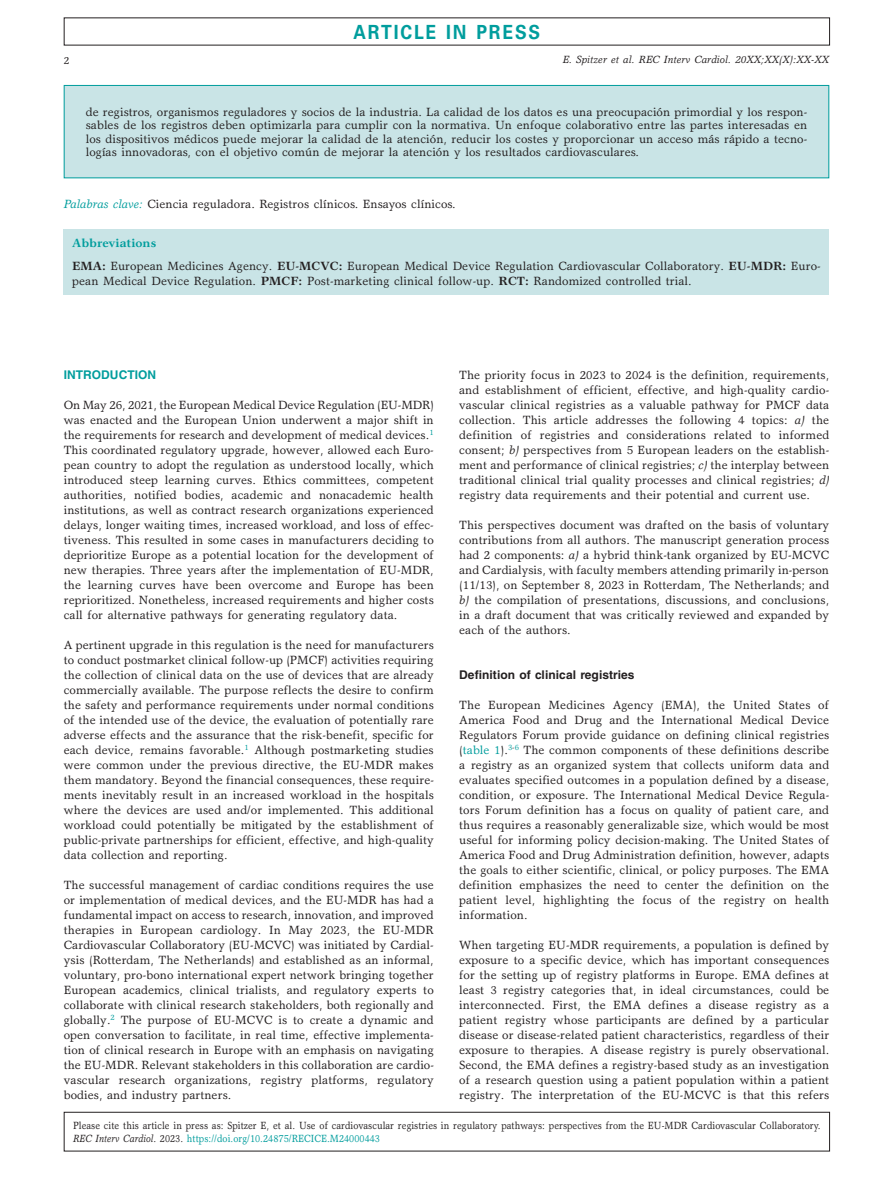
<style>
.page{position:relative;width:893px;height:1191px;background:#fff}
.page>*{position:absolute;margin:0;border:0;box-sizing:border-box;transform-origin:0 0}
.t1{font:700 19.5px "Univers LT Std";letter-spacing:.105em;color:#009d9d;scale:.9 1}
.t2{font:12px/15px "Garth Graphic Std";letter-spacing:.005em;color:#231f20;text-align:justify}
.t3{font:700 12px "Helvetica LT Std";letter-spacing:.005em;color:#231f20}
.t4{font:700 12px "Helvetica LT Std";letter-spacing:.005em;color:#009d9d}
.t5{font:10.5px/13.5px "Garth Graphic Std";letter-spacing:.005em;color:#231f20;scale:.9 1}
.t6{font:italic 10.5px "Garth Graphic Std";letter-spacing:.005em;color:#231f20}
.t7{font:10.5px "Garth Graphic Std";letter-spacing:.005em;color:#231f20}
.s1{font-style:italic;color:#009d9d}
.s2{font-weight:700;color:#009d9d}
.s3{font-weight:700}
.s4{font-style:italic}
.s5{color:#009d9d}
</style>
<div class="page">
<div style="left:64px;top:229px;width:765px;height:66px;background:#c9e4e6"></div>
<div style="left:64px;top:85px;width:765px;height:93px;background:#c9e4e6"></div>
<div style="left:64px;top:85px;width:765px;height:93px;border:1px solid #009d9d"></div>
<div style="left:64px;top:1111px;width:766px;height:40px;border:1px solid #231f20"></div>
<h1 class="t1" style="left:353px;top:20px;width:209px">ARTICLE IN PRESS</h1>
<p class="t7" style="left:64px;top:54px;width:7px">2</p>
<p class="t6" style="left:563px;top:53px;width:268px">E. Spitzer et al. REC Interv Cardiol. 20XX;XX(X):XX-XX</p>
<p class="t2" style="left:86px;top:105px;width:723px;line-height:13.5px">de registros, organismos reguladores y socios de la industria. La calidad de los datos es una preocupación primordial y los respon&shy;sables de los registros deben optimizarla para cumplir con la normativa. Un enfoque colaborativo entre las partes interesadas en los dispositivos médicos puede mejorar la calidad de la atención, reducir los costes y proporcionar un acceso más rápido a tecno&shy;logías innovadoras, con el objetivo común de mejorar la atención y los resultados cardiovasculares.</p>
<p class="t2" style="left:64px;top:196px;width:393px"><span class="s1">Palabras clave:</span> Ciencia reguladora. Registros clínicos. Ensayos clínicos.</p>
<p class="t2" style="left:72px;top:230px;width:750px;line-height:23.5px"><span class="s2">Abbreviations<br></span><span class="s3">EMA:</span> European Medicines Agency. <span class="s3">EU-MCVC:</span> European Medical Device Regulation Cardiovascular Collaboratory. <span class="s3">EU-MDR:</span> Euro-</p>
<p class="t2" style="left:72px;top:273px;width:621px">pean Medical Device Regulation. <span class="s3">PMCF:</span> Post-marketing clinical follow-up. <span class="s3">RCT:</span> Randomized controlled trial.</p>
<p class="t4" style="left:64px;top:367px;width:94px">INTRODUCTION</p>
<p class="t2" style="left:64px;top:397px;width:372px">On May 26, 2021, the European Medical Device Regulation (EU-MDR) was enacted and the European Union underwent a major shift in the requirements for research and development of medical devices.<sup>1<br></sup>This coordinated regulatory upgrade, however, allowed each Euro&shy;pean country to adopt the regulation as understood locally, which introduced steep learning curves. Ethics committees, competent authorities, notified bodies, academic and nonacademic health institutions, as well as contract research organizations experienced delays, longer waiting times, increased workload, and loss of effec&shy;tiveness. This resulted in some cases in manufacturers deciding to deprioritize Europe as a potential location for the development of new therapies. Three years after the implementation of EU-MDR, the learning curves have been overcome and Europe has been reprioritized. Nonetheless, increased requirements and higher costs call for alternative pathways for generating regulatory data.</p>
<p class="t2" style="left:64px;top:637px;width:372px">A pertinent upgrade in this regulation is the need for manufacturers to conduct postmarket clinical follow-up (PMCF) activities requiring the collection of clinical data on the use of devices that are already commercially available. The purpose reflects the desire to confirm the safety and performance requirements under normal conditions of the intended use of the device, the evaluation of potentially rare adverse effects and the assurance that the risk-benefit, specific for each device, remains favorable.<sup>1</sup> Although postmarketing studies were common under the previous directive, the EU-MDR makes them mandatory. Beyond the financial consequences, these require&shy;ments inevitably result in an increased workload in the hospitals where the devices are used and/or implemented. This additional workload could potentially be mitigated by the establishment of public-private partnerships for efficient, effective, and high-quality data collection and reporting.</p>
<p class="t2" style="left:64px;top:877px;width:372px">The successful management of cardiac conditions requires the use or implementation of medical devices, and the EU-MDR has had a fundamental impact on access to research, innovation, and improved therapies in European cardiology. In May 2023, the EU-MDR Cardiovascular Collaboratory (EU-MCVC) was initiated by Cardial&shy;ysis (Rotterdam, The Netherlands) and established as an informal, voluntary, pro-bono international expert network bringing together European academics, clinical trialists, and regulatory experts to collaborate with clinical research stakeholders, both regionally and globally.<sup>2</sup> The purpose of EU-MCVC is to create a dynamic and open conversation to facilitate, in real time, effective implementa&shy;tion of clinical research in Europe with an emphasis on navigating the EU-MDR. Relevant stakeholders in this collaboration are cardio&shy;vascular research organizations, registry platforms, regulatory bodies, and industry partners.</p>
<p class="t2" style="left:459px;top:367px;width:372px">The priority focus in 2023 to 2024 is the definition, requirements, and establishment of efficient, effective, and high-quality cardio&shy;vascular clinical registries as a valuable pathway for PMCF data collection. This article addresses the following 4 topics: <span class="s4">a)</span> the definition of registries and considerations related to informed consent; <span class="s4">b)</span> perspectives from 5 European leaders on the establish&shy;ment and performance of clinical registries; <span class="s4">c)</span> the interplay between traditional clinical trial quality processes and clinical registries; <span class="s4">d) </span>registry data requirements and their potential and current use.</p>
<p class="t2" style="left:459px;top:517px;width:372px">This perspectives document was drafted on the basis of voluntary contributions from all authors. The manuscript generation process had 2 components: <span class="s4">a)</span> a hybrid think-tank organized by EU-MCVC and Cardialysis, with faculty members attending primarily in-person (11/13), on September 8, 2023 in Rotterdam, The Netherlands; and <span class="s4">b)</span> the compilation of presentations, discussions, and conclusions, in a draft document that was critically reviewed and expanded by each of the authors.</p>
<p class="t3" style="left:459px;top:667px;width:177px">Definition of clinical registries</p>
<p class="t2" style="left:459px;top:697px;width:372px">The European Medicines Agency (EMA), the United States of America Food and Drug and the International Medical Device Regulators Forum provide guidance on defining clinical registries (<span class="s5">table 1</span>).<sup>3</sup><sup>-</sup><sup>6</sup> The common components of these definitions describe a registry as an organized system that collects uniform data and evaluates specified outcomes in a population defined by a disease, condition, or exposure. The International Medical Device Regula&shy;tors Forum definition has a focus on quality of patient care, and thus requires a reasonably generalizable size, which would be most useful for informing policy decision-making. The United States of America Food and Drug Administration definition, however, adapts the goals to either scientific, clinical, or policy purposes. The EMA definition emphasizes the need to center the definition on the patient level, highlighting the focus of the registry on health information.</p>
<p class="t2" style="left:459px;top:937px;width:372px">When targeting EU-MDR requirements, a population is defined by exposure to a specific device, which has important consequences for the setting up of registry platforms in Europe. EMA defines at least 3 registry categories that, in ideal circumstances, could be interconnected. First, the EMA defines a disease registry as a patient registry whose participants are defined by a particular disease or disease-related patient characteristics, regardless of their exposure to therapies. A disease registry is purely observational.<br>Second, the EMA defines a registry-based study as an investigation of a research question using a patient population within a patient registry. The interpretation of the EU-MCVC is that this refers</p>
<p class="t5" style="left:73px;top:1118px;width:832px">Please cite this article in press as: Spitzer E, et al. Use of cardiovascular registries in regulatory pathways: perspectives from the EU-MDR Cardiovascular Collaboratory.<br><span class="s4">REC Interv Cardiol</span>. 2023. <span class="s5">https://doi.org/10.24875/RECICE.M24000443</span></p>
</div>
